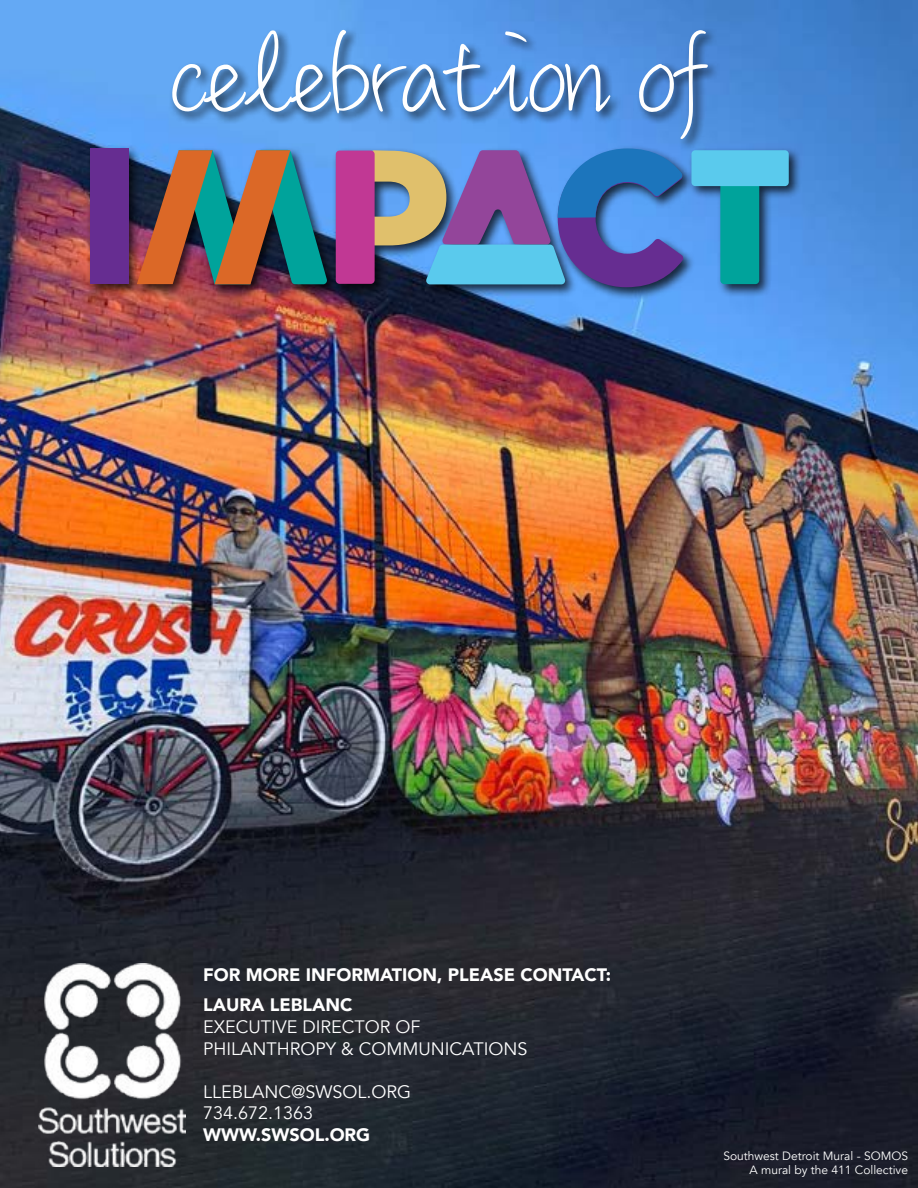
<style>
.page{position:relative;width:918px;height:1188px;background:#fff}
.page>*{position:absolute;margin:0;border:0;box-sizing:border-box;transform-origin:0 0}
.t1{font:121.5px "M Ling Wai Medium SC";letter-spacing:-.03em;color:#fff}
.t2{font:18px/21.6px "Avenir";color:#fff}
.t3{font:900 18px/30px "Avenir";color:#fff}
.t4{font:12px/14.4px "Avenir";color:#fff;text-align:right}
</style>
<div class="page">
<img style="left:0;top:0;width:918px;height:1188px">
<div style="left:169px;top:28px;width:552px;height:124px;background:#000;opacity:.75"></div>
<div style="left:87px;top:145px;width:715px;height:155px;background:#000;opacity:.75"></div>
<div style="left:720px;top:155px;width:39px;height:129px;background:#00a39b;border-radius:4px"></div>
<svg style="left:137px;top:150px;width:191px;height:134px;background:#6c6f68"></svg>
<div style="left:691px;top:150px;width:98px;height:36px;background:#5acaed;border-radius:4px"></div>
<svg style="left:370px;top:148px;width:314px;height:139px;background:#657db3"></svg>
<div style="left:336px;top:151px;width:39px;height:133px;background:#c13894;border-radius:4px"></div>
<div style="left:90px;top:148px;width:39px;height:136px;background:#662d91"></div>
<img style="left:39px;top:963px;width:147px;height:204px">
<h1 class="t1" style="left:170px;top:-14px;width:540px">celebration of</h1>
<p class="t3" style="left:203px;top:960px;width:410px">FOR MORE INFORMATION, PLEASE CONTACT:<br>LAURA LEBLANC</p>
<p class="t2" style="left:203px;top:1016px;width:326px">EXECUTIVE DIRECTOR OF<br>PHILANTHROPY &amp; COMMUNICATIONS</p>
<p class="t2" style="left:203px;top:1081px;width:210px">LLEBLANC@SWSOL.ORG<br>734.672.1363</p>
<p class="t3" style="left:203px;top:1119px;width:169px">WWW.SWSOL.ORG</p>
<p class="t4" style="left:723px;top:1148px;width:186px">Southwest Detroit Mural - SOMOS<br>A mural by the 411 Collective</p>
</div>
